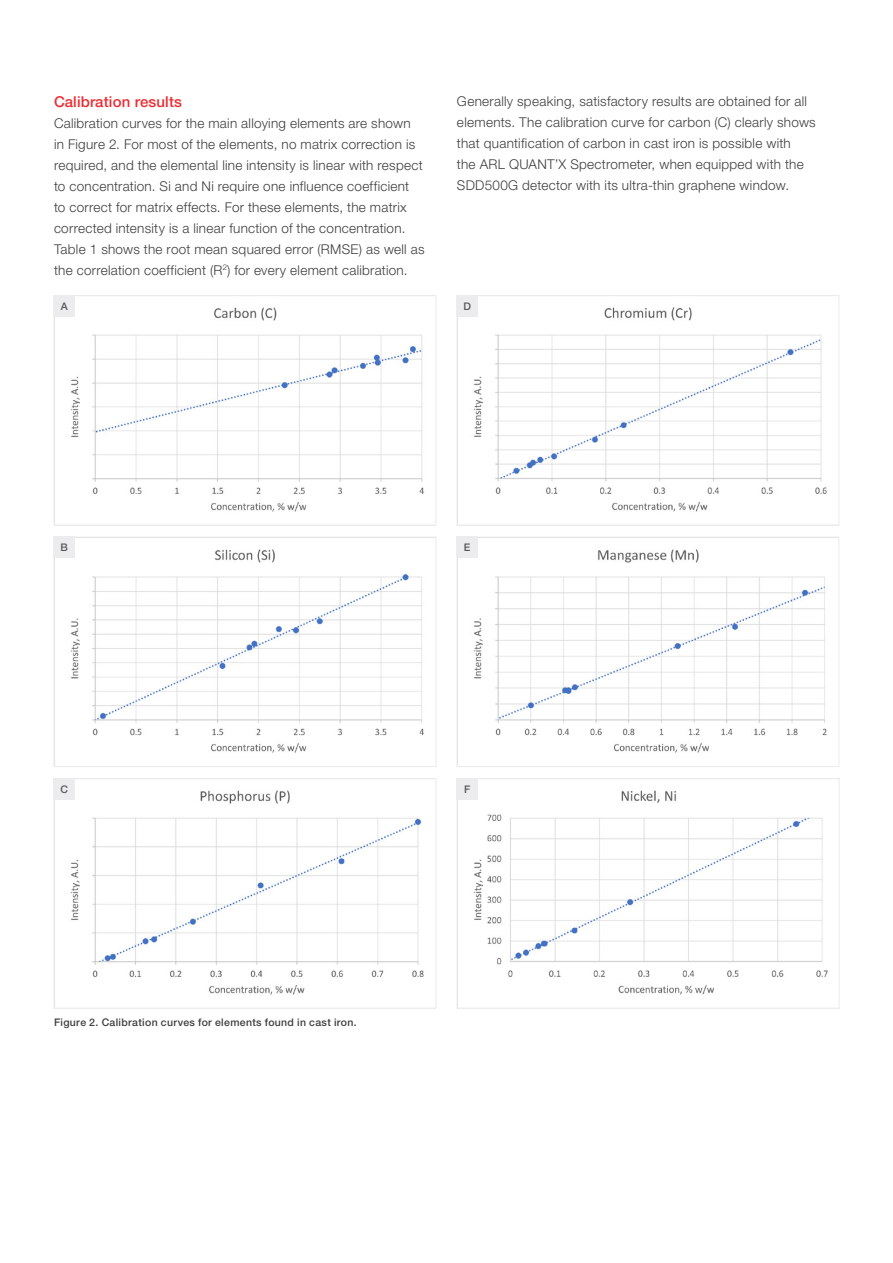
<style>
.page{position:relative;width:893px;height:1263px;background:#fff}
.page>*{position:absolute;margin:0;border:0;box-sizing:border-box;transform-origin:0 0}
.t1{font:500 15px "Helvetica Neue LTW1 G";letter-spacing:.01em;color:#ee2d33}
.t2{font:300 13.5px/21px "Helvetica Neue LTW1 G";letter-spacing:.02em;color:#3e3e3f}
.t3{font:500 10.5px "Helvetica Neue LTW1 G";letter-spacing:.03em;color:#3e3e3f}
.t4{font:500 10.5px "Helvetica Neue LTW1 G";color:#57585a}
</style>
<div class="page">
<img style="left:56px;top:307px;width:368px;height:205px">
<div style="left:54px;top:295px;width:382px;height:230px;border:1px solid #ececee"></div>
<img style="left:71px;top:549px;width:353px;height:204px">
<div style="left:54px;top:537px;width:382px;height:230px;border:1px solid #ececee"></div>
<img style="left:56px;top:790px;width:368px;height:205px">
<div style="left:54px;top:778px;width:382px;height:230px;border:1px solid #ececee"></div>
<img style="left:459px;top:307px;width:368px;height:205px">
<div style="left:457px;top:295px;width:382px;height:230px;border:1px solid #ececee"></div>
<img style="left:473px;top:549px;width:354px;height:204px">
<div style="left:457px;top:537px;width:382px;height:230px;border:1px solid #ececee"></div>
<img style="left:459px;top:790px;width:369px;height:205px">
<div style="left:457px;top:778px;width:382px;height:230px;border:1px solid #ececee"></div>
<div style="left:54px;top:295px;width:21px;height:21px;background:#ececee"></div>
<div style="left:457px;top:295px;width:21px;height:21px;background:#ececee"></div>
<div style="left:54px;top:537px;width:21px;height:21px;background:#ececee"></div>
<div style="left:457px;top:537px;width:21px;height:21px;background:#ececee"></div>
<div style="left:54px;top:778px;width:21px;height:21px;background:#ececee"></div>
<div style="left:457px;top:778px;width:21px;height:21px;background:#ececee"></div>
<p class="t1" style="left:54px;top:92px;width:129px">Calibration results</p>
<p class="t2" style="left:54px;top:112px;width:372px">Calibration curves for the main alloying elements are shown<br>in Figure 2. For most of the elements, no matrix correction is required, and the elemental line intensity is linear with respect to concentration. Si and Ni require one influence coefficient<br>to correct for matrix effects. For these elements, the matrix corrected intensity is a linear function of the concentration.<br>Table 1 shows the root mean squared error (RMSE) as well as the correlation coefficient (R<sup>2</sup>) for every element calibration.</p>
<p class="t2" style="left:457px;top:90px;width:360px">Generally speaking, satisfactory results are obtained for all elements. The calibration curve for carbon (C) clearly shows that quantification of carbon in cast iron is possible with<br>the ARL QUANT’X Spectrometer, when equipped with the SDD500G detector with its ultra-thin graphene window.</p>
<p class="t4" style="left:61px;top:300px;width:9px">A</p>
<p class="t4" style="left:463px;top:300px;width:9px">D</p>
<p class="t4" style="left:61px;top:541px;width:9px">B</p>
<p class="t4" style="left:464px;top:541px;width:8px">E</p>
<p class="t4" style="left:60px;top:783px;width:9px">C</p>
<p class="t4" style="left:464px;top:783px;width:8px">F</p>
<p class="t3" style="left:54px;top:1016px;width:304px">Figure 2. Calibration curves for elements found in cast iron.</p>
</div>
